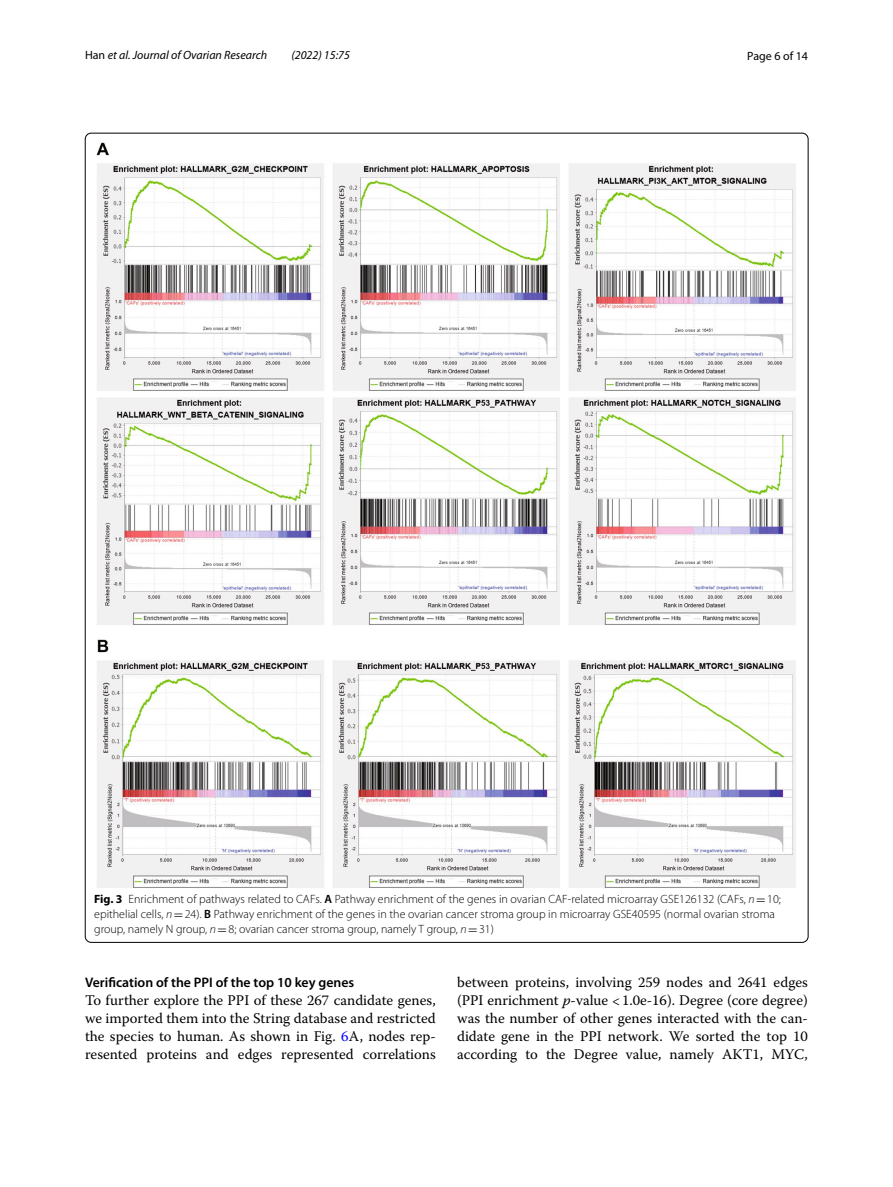
<style>
.page{position:relative;width:893px;height:1187px;background:#fff}
.page>*{position:absolute;margin:0;border:0;box-sizing:border-box;transform-origin:0 0}
.t1{font:14.7px/18px "Warnock Pro";color:#000;text-align:justify}
.t2{font:600 13.8px "Myriad Pro";color:#000}
.t3{font:300 12px/15px "Myriad Pro";color:#000}
.t4{font:italic 12px "Myriad Pro";color:#000}
.t5{font:12px "Myriad Pro";color:#000}
.s1{font-style:normal}
.s2{font-weight:700}
.s3{font-weight:600}
.s4{font-style:italic}
.s5{font-family:"MTSY";font-weight:400}
.s6{color:#00f}
</style>
<div class="page">
<img style="left:96px;top:142px;width:700px;height:746px">
<p class="t4" style="left:85px;top:48px;width:184px"><span class="s1">Han</span> et al. Journal of Ovarian Research</p>
<p class="t4" style="left:291px;top:48px;width:60px">(2022) 15:75</p>
<p class="t5" style="left:747px;top:48px;width:62px">Page 6 of 14</p>
<p class="t3" style="left:94px;top:891px;width:688px"><span class="s2">Fig. 3</span> Enrichment of pathways related to CAFs. <span class="s3">A</span> Pathway enrichment of the genes in ovarian CAF-related microarray GSE126132 (CAFs, <span class="s4">n</span><span class="s5">=</span>10; epithelial cells, <span class="s4">n</span><span class="s5">=</span>24). <span class="s3">B</span> Pathway enrichment of the genes in the ovarian cancer stroma group in microarray GSE40595 (normal ovarian stroma group, namely N group, <span class="s4">n</span><span class="s5">=</span>8; ovarian cancer stroma group, namely T group, <span class="s4">n</span><span class="s5">=</span>31)</p>
<p class="t2" style="left:85px;top:973px;width:271px">Verification of the PPI of the top 10 key genes</p>
<p class="t1" style="left:85px;top:990px;width:352px">To further explore the PPI of these 267 candidate genes, we imported them into the String database and restricted the species to human. As shown in Fig. <span class="s6">6</span>A, nodes rep&shy;resented proteins and edges represented correlations</p>
<p class="t1" style="left:457px;top:972px;width:352px">between proteins, involving 259 nodes and 2641 edges (PPI enrichment <span class="s4">p</span>-value &lt;1.0e-16). Degree (core degree) was the number of other genes interacted with the can&shy;didate gene in the PPI network. We sorted the top 10 according to the Degree value, namely AKT1, MYC,</p>
</div>
